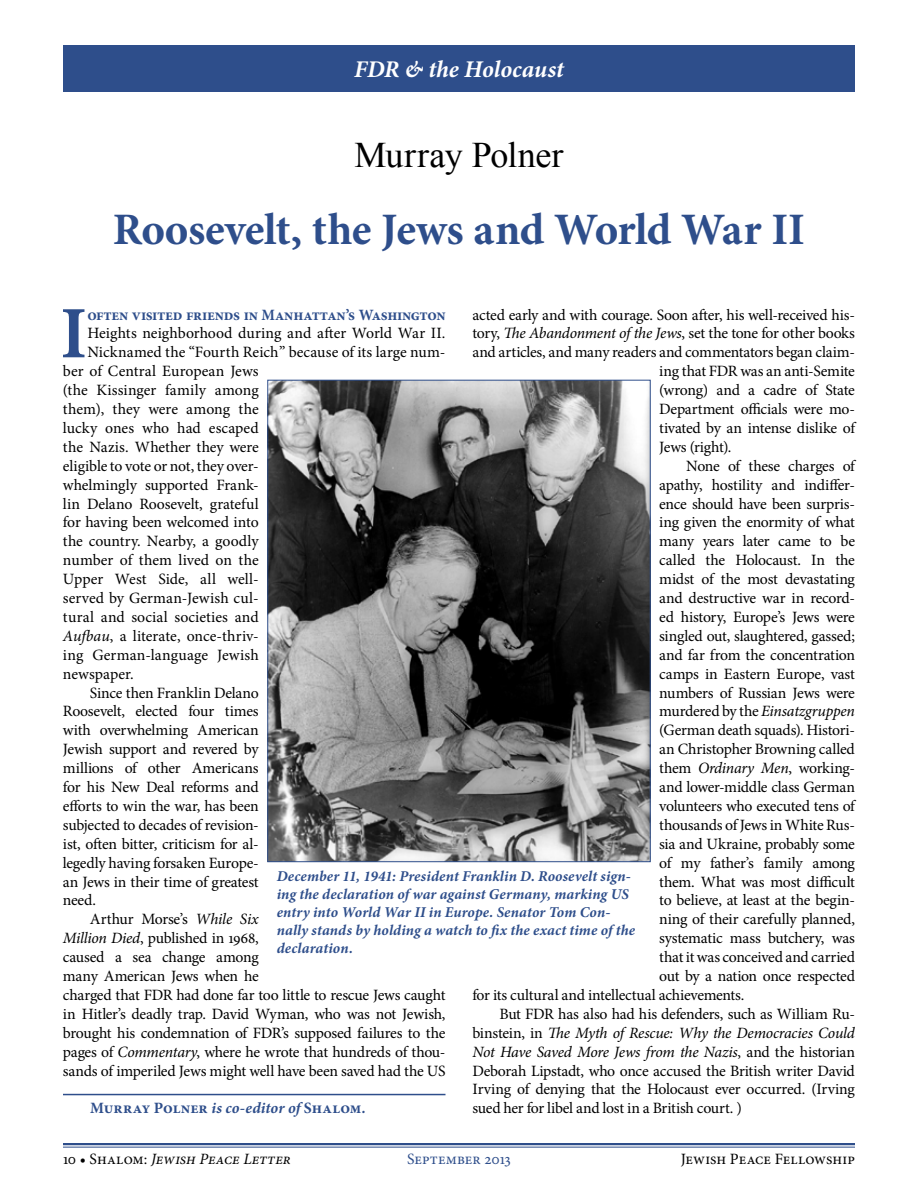
<style>
.page{position:relative;width:918px;height:1188px;background:#fff}
.page>*{position:absolute;margin:0;border:0;box-sizing:border-box;transform-origin:0 0}
.t1{font:700 73.95px "Minion Pro";color:#2e4e8b}
.t2{font:700 45px "Minion Pro";letter-spacing:-.025em;color:#2e4e8b}
.t3{font:36px "Times New Roman";letter-spacing:-.005em;color:#000}
.t4{font:italic 700 24px "Minion Pro";color:#fff}
.t5{font:15.75px "Minion Pro";letter-spacing:-.015em;color:#000}
.t6{font:italic 15.75px "Minion Pro";letter-spacing:-.015em;color:#000}
.t7{font:700 15.75px "Minion Pro";letter-spacing:-.015em;color:#2e4e8b}
.t8{font:700 15.75px "Minion Pro";letter-spacing:.015em;color:#2e4e8b}
.t9{font:15.75px "Minion Pro";letter-spacing:.005em;color:#2e4e8b}
.t10{font:italic 700 15px/18px "Minion Pro";letter-spacing:.01em;color:#2e4e8b}
.s1{font-style:italic}
.s2{font-style:normal}
</style>
<div class="page">
<hr style="left:63px;top:1094px;width:383px;height:1px;background:#2e4e8b">
<img style="left:269px;top:382px;width:380px;height:478px">
<hr style="left:63px;top:1143px;width:792px;height:2px;background:#2e4e8b">
<hr style="left:63px;top:1147px;width:792px;height:1px;background:#2e4e8b">
<div style="left:63px;top:45px;width:792px;height:47px;background:#2e4e8b"></div>
<h3 class="t4" style="left:354px;top:52px;width:212px">FDR &amp; the Holocaust</h3>
<h3 class="t3" style="left:355px;top:131px;width:210px">Murray Polner</h3>
<h2 class="t2" style="left:113px;top:198px;width:694px">Roosevelt, the Jews and World War II</h2>
<p class="t5" style="left:472px;top:304px;width:384px">acted early and with courage. Soon after, his well-received his-</p>
<p class="t5" style="left:472px;top:323px;width:384px">tory, <span class="s1">The Abandonment of the Jews</span>, set the tone for other books</p>
<p class="t5" style="left:472px;top:342px;width:384px">and articles, and many readers and commentators began claim-</p>
<p class="t5" style="left:659px;top:361px;width:197px">ing that FDR was an anti-Semite</p>
<p class="t5" style="left:659px;top:380px;width:197px">(wrong) and a cadre of State</p>
<p class="t5" style="left:659px;top:398px;width:197px">Department officials were mo-</p>
<p class="t5" style="left:659px;top:417px;width:197px">tivated by an intense dislike of</p>
<p class="t5" style="left:659px;top:436px;width:74px">Jews (right).</p>
<p class="t5" style="left:686px;top:455px;width:170px">None of these charges of</p>
<p class="t5" style="left:659px;top:474px;width:197px">apathy, hostility and indiffer-</p>
<p class="t5" style="left:659px;top:493px;width:197px">ence should have been surpris-</p>
<p class="t5" style="left:659px;top:512px;width:197px">ing given the enormity of what</p>
<p class="t5" style="left:659px;top:531px;width:197px">many years later came to be</p>
<p class="t5" style="left:659px;top:550px;width:197px">called the Holocaust. In the</p>
<p class="t5" style="left:659px;top:569px;width:197px">midst of the most devastating</p>
<p class="t5" style="left:659px;top:587px;width:197px">and destructive war in record-</p>
<p class="t5" style="left:659px;top:606px;width:197px">ed history, Europe’s Jews were</p>
<p class="t5" style="left:659px;top:625px;width:197px">singled out, slaughtered, gassed;</p>
<p class="t5" style="left:659px;top:644px;width:197px">and far from the concentration</p>
<p class="t5" style="left:659px;top:663px;width:197px">camps in Eastern Europe, vast</p>
<p class="t5" style="left:659px;top:682px;width:197px">numbers of Russian Jews were</p>
<p class="t6" style="left:659px;top:701px;width:197px"><span class="s2">murdered by the</span> Einsatzgruppen</p>
<p class="t5" style="left:659px;top:720px;width:197px">(German death squads). Histori-</p>
<p class="t5" style="left:659px;top:739px;width:197px">an Christopher Browning called</p>
<p class="t5" style="left:659px;top:758px;width:197px">them <span class="s1">Ordinary Men</span>, working-</p>
<p class="t5" style="left:659px;top:776px;width:197px">and lower-middle class German</p>
<p class="t5" style="left:659px;top:795px;width:197px">volunteers who executed tens of</p>
<p class="t5" style="left:659px;top:814px;width:197px">thousands of Jews in White Rus-</p>
<p class="t5" style="left:659px;top:833px;width:197px">sia and Ukraine, probably some</p>
<p class="t5" style="left:659px;top:852px;width:197px">of my father’s family among</p>
<p class="t5" style="left:659px;top:871px;width:197px">them. What was most difficult</p>
<p class="t5" style="left:659px;top:890px;width:197px">to believe, at least at the begin-</p>
<p class="t5" style="left:659px;top:909px;width:197px">ning of their carefully planned,</p>
<p class="t5" style="left:659px;top:928px;width:197px">systematic mass butchery, was</p>
<p class="t5" style="left:659px;top:947px;width:197px">that it was conceived and carried</p>
<p class="t5" style="left:659px;top:965px;width:197px">out by a nation once respected</p>
<p class="t5" style="left:472px;top:984px;width:274px">for its cultural and intellectual achievements.</p>
<p class="t5" style="left:499px;top:1003px;width:357px">But FDR has also had his defenders, such as William Ru-</p>
<p class="t6" style="left:472px;top:1022px;width:384px"><span class="s2">binstein, in</span> The Myth of Rescue: Why the Democracies Could</p>
<p class="t6" style="left:472px;top:1041px;width:384px">Not Have Saved More Jews from the Nazis<span class="s2">, and the historian</span></p>
<p class="t5" style="left:472px;top:1060px;width:384px">Deborah Lipstadt, who once accused the British writer David</p>
<p class="t5" style="left:472px;top:1079px;width:384px">Irving of denying that the Holocaust ever occurred. (Irving</p>
<p class="t5" style="left:472px;top:1098px;width:271px">sued her for libel and lost in a British court. )</p>
<h1 class="t1" style="left:60px;top:282px;width:29px">I</h1>
<p class="t7" style="left:87px;top:303px;width:360px">often visited friends in Manhattan’s Washington</p>
<p class="t5" style="left:87px;top:323px;width:360px">Heights neighborhood during and after World War II.</p>
<p class="t5" style="left:87px;top:342px;width:360px">Nicknamed the “Fourth Reich” because of its large num-</p>
<p class="t5" style="left:63px;top:361px;width:197px">ber of Central European Jews</p>
<p class="t5" style="left:63px;top:380px;width:197px">(the Kissinger family among</p>
<p class="t5" style="left:63px;top:398px;width:197px">them), they were among the</p>
<p class="t5" style="left:63px;top:417px;width:197px">lucky ones who had escaped</p>
<p class="t5" style="left:63px;top:436px;width:197px">the Nazis. Whether they were</p>
<p class="t5" style="left:63px;top:455px;width:197px">eligible to vote or not, they over-</p>
<p class="t5" style="left:63px;top:474px;width:197px">whelmingly supported Frank-</p>
<p class="t5" style="left:63px;top:493px;width:197px">lin Delano Roosevelt, grateful</p>
<p class="t5" style="left:63px;top:512px;width:197px">for having been welcomed into</p>
<p class="t5" style="left:63px;top:531px;width:197px">the country. Nearby, a goodly</p>
<p class="t5" style="left:63px;top:550px;width:197px">number of them lived on the</p>
<p class="t5" style="left:63px;top:569px;width:197px">Upper West Side, all well-</p>
<p class="t5" style="left:63px;top:587px;width:197px">served by German-Jewish cul-</p>
<p class="t5" style="left:63px;top:606px;width:197px">tural and social societies and</p>
<p class="t5" style="left:63px;top:625px;width:197px"><span class="s1">Aufbau</span>, a literate, once-thriv-</p>
<p class="t5" style="left:63px;top:644px;width:197px">ing German-language Jewish</p>
<p class="t5" style="left:63px;top:663px;width:72px">newspaper.</p>
<p class="t5" style="left:90px;top:682px;width:170px">Since then Franklin Delano</p>
<p class="t5" style="left:63px;top:701px;width:197px">Roosevelt, elected four times</p>
<p class="t5" style="left:63px;top:720px;width:197px">with overwhelming American</p>
<p class="t5" style="left:63px;top:739px;width:197px">Jewish support and revered by</p>
<p class="t5" style="left:63px;top:758px;width:197px">millions of other Americans</p>
<p class="t5" style="left:63px;top:776px;width:197px">for his New Deal reforms and</p>
<p class="t5" style="left:63px;top:795px;width:197px">efforts to win the war, has been</p>
<p class="t5" style="left:63px;top:814px;width:197px">subjected to decades of revision-</p>
<p class="t5" style="left:63px;top:833px;width:197px">ist, often bitter, criticism for al-</p>
<p class="t5" style="left:63px;top:852px;width:197px">legedly having forsaken Europe-</p>
<p class="t5" style="left:63px;top:871px;width:197px">an Jews in their time of greatest</p>
<p class="t5" style="left:63px;top:890px;width:34px">need.</p>
<p class="t5" style="left:90px;top:909px;width:170px">Arthur Morse’s <span class="s1">While Six</span></p>
<p class="t5" style="left:63px;top:928px;width:197px"><span class="s1">Million Died</span>, published in 1968,</p>
<p class="t5" style="left:63px;top:947px;width:197px">caused a sea change among</p>
<p class="t5" style="left:63px;top:965px;width:197px">many American Jews when he</p>
<p class="t5" style="left:63px;top:984px;width:384px">charged that FDR had done far too little to rescue Jews caught</p>
<p class="t5" style="left:63px;top:1003px;width:384px">in Hitler’s deadly trap. David Wyman, who was not Jewish,</p>
<p class="t5" style="left:63px;top:1022px;width:384px">brought his condemnation of FDR’s supposed failures to the</p>
<p class="t5" style="left:63px;top:1041px;width:384px">pages of <span class="s1">Commentary</span>, where he wrote that hundreds of thou-</p>
<p class="t5" style="left:63px;top:1060px;width:384px">sands of imperiled Jews might well have been saved had the US</p>
<p class="t10" style="left:277px;top:867px;width:360px">December 11, 1941: President Franklin D. Roosevelt sign&shy;ing the declaration of war against Germany, marking US entry into World War II in Europe. Senator Tom Con&shy;nally stands by holding a watch to fix the exact time of the declaration.</p>
<p class="t8" style="left:90px;top:1097px;width:277px">Murray Polner <span class="s1">is co-editor of</span> Shalom<span class="s1">.</span></p>
<p class="t6" style="left:63px;top:1148px;width:230px"><span class="s2">10 • Shalom:</span> Jewish Peace Letter</p>
<p class="t9" style="left:407px;top:1148px;width:105px">September 2013</p>
<p class="t5" style="left:681px;top:1148px;width:176px">Jewish Peace Fellowship</p>
</div>
